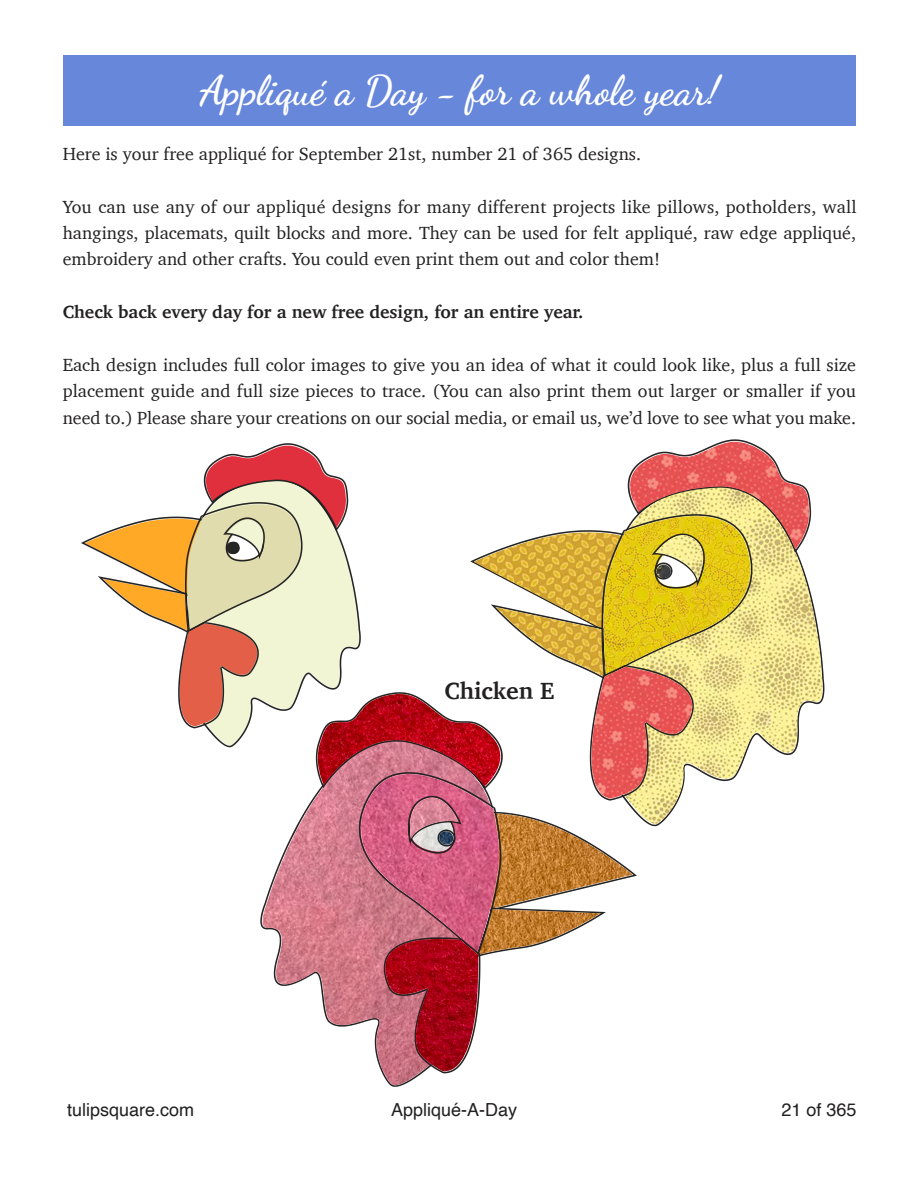
<style>
.page{position:relative;width:918px;height:1188px;background:#fff}
.page>*{position:absolute;margin:0;border:0;box-sizing:border-box;transform-origin:0 0}
.t1{font:700 40.5px "Dancing Script";color:#fff}
.t2{font:700 24px "Charter";color:#222021}
.t3{font:18px/26.4px "Charter";color:#222021;text-align:justify}
.t4{font:700 18px "Charter";color:#222021}
.t5{font:18px "Helvetica";color:#222021}
</style>
<div class="page">
<div style="left:63px;top:56px;width:793px;height:70px;background:#6787db"></div>
<img style="left:810px;top:590px;width:13px;height:115px">
<svg style="left:85px;top:439px;width:725px;height:588px"></svg>
<img style="left:347px;top:907px;width:174px;height:174px">
<img style="left:377px;top:937px;width:101px;height:135px">
<h1 class="t1" style="left:200px;top:66px;width:521px">Appliqué a Day - for a whole year!</h1>
<p class="t3" style="left:63px;top:140px;width:580px">Here is your free appliqué for September 21st, number 21 of 365 designs.</p>
<p class="t3" style="left:63px;top:193px;width:795px">You can use any of our appliqué designs for many different projects like pillows, potholders, wall hangings, placemats, quilt blocks and more. They can be used for felt appliqué, raw edge appliqué, embroidery and other crafts. You could even print them out and color them!</p>
<p class="t4" style="left:63px;top:301px;width:522px">Check back every day for a new free design, for an entire year.</p>
<p class="t3" style="left:63px;top:351px;width:795px">Each design includes full color images to give you an idea of what it could look like, plus a full size placement guide and full size pieces to trace. (You can also print them out larger or smaller if you need to.) Please share your creations on our social media, or email us, we’d love to see what you make.</p>
<h2 class="t2" style="left:444px;top:675px;width:112px">Chicken E</h2>
<p class="t5" style="left:67px;top:1102px;width:129px">tulipsquare.com</p>
<p class="t5" style="left:391px;top:1102px;width:128px">Appliqué-A-Day</p>
<p class="t5" style="left:781px;top:1102px;width:77px">21 of 365</p>
</div>
